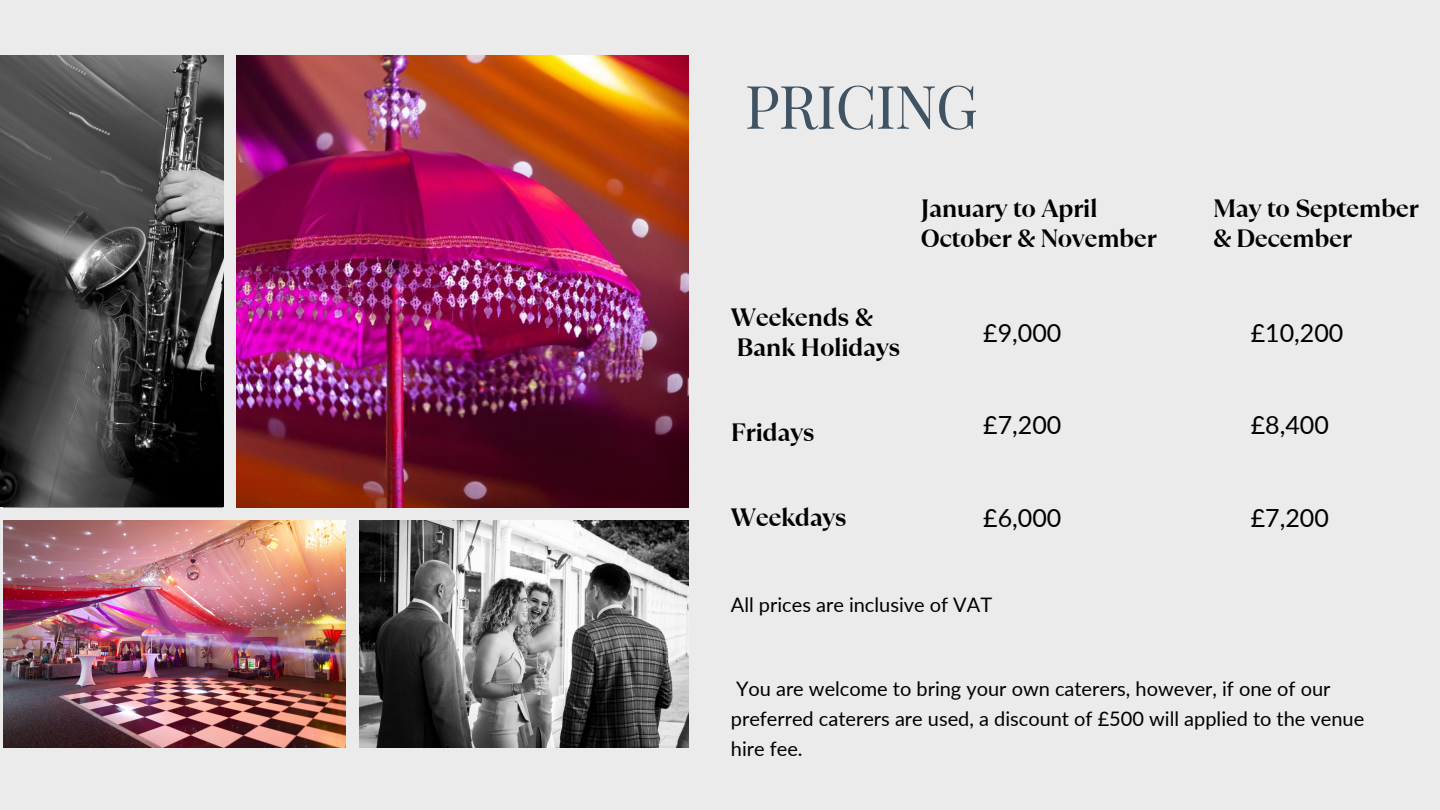
<style>
.page{position:relative;width:1440px;height:810px;background:#ebebeb}
.page>*{position:absolute;margin:0;border:0;box-sizing:border-box;transform-origin:0 0}
.t1{font:60px "Playfair Display";letter-spacing:-.02em;color:#405363}
.t2{font:700 25px/30px "TT Ramillas";letter-spacing:-.02em;color:#000}
.t3{font:25px "Lato";color:#000}
.t4{font:20px/30px "Lato";color:#000}
</style>
<div class="page">
<img style="left:236px;top:56px;width:453px;height:451px">
<img style="left:3px;top:521px;width:343px;height:226px">
<img style="left:359px;top:521px;width:330px;height:226px">
<img style="left:0;top:56px;width:224px;height:451px">
<p class="t1" style="left:745px;top:64px;width:235px">PRICING</p>
<h2 class="t2" style="left:921px;top:194px;width:238px">January to April<br>October &amp; November</h2>
<h2 class="t2" style="left:1213px;top:194px;width:207px">May to September &amp; December</h2>
<h2 class="t2" style="left:731px;top:303px;width:171px">Weekends &amp;<br>Bank Holidays</h2>
<h3 class="t2" style="left:731px;top:418px;width:85px">Fridays</h3>
<h3 class="t3" style="left:983px;top:317px;width:80px">£9,000</h3>
<h3 class="t3" style="left:983px;top:410px;width:80px">£7,200</h3>
<h2 class="t3" style="left:1251px;top:317px;width:94px">£10,200</h2>
<h3 class="t3" style="left:1251px;top:410px;width:80px">£8,400</h3>
<h3 class="t2" style="left:731px;top:502px;width:118px">Weekdays</h3>
<h2 class="t3" style="left:983px;top:502px;width:80px">£6,000</h2>
<h3 class="t3" style="left:1251px;top:502px;width:80px">£7,200</h3>
<h1 class="t4" style="left:731px;top:589px;width:263px">All prices are inclusive of VAT</h1>
<p class="t4" style="left:731px;top:673px;width:635px">You are welcome to bring your own caterers, however, if one of our preferred caterers are used, a discount of £500 will applied to the venue hire fee.</p>
</div>
